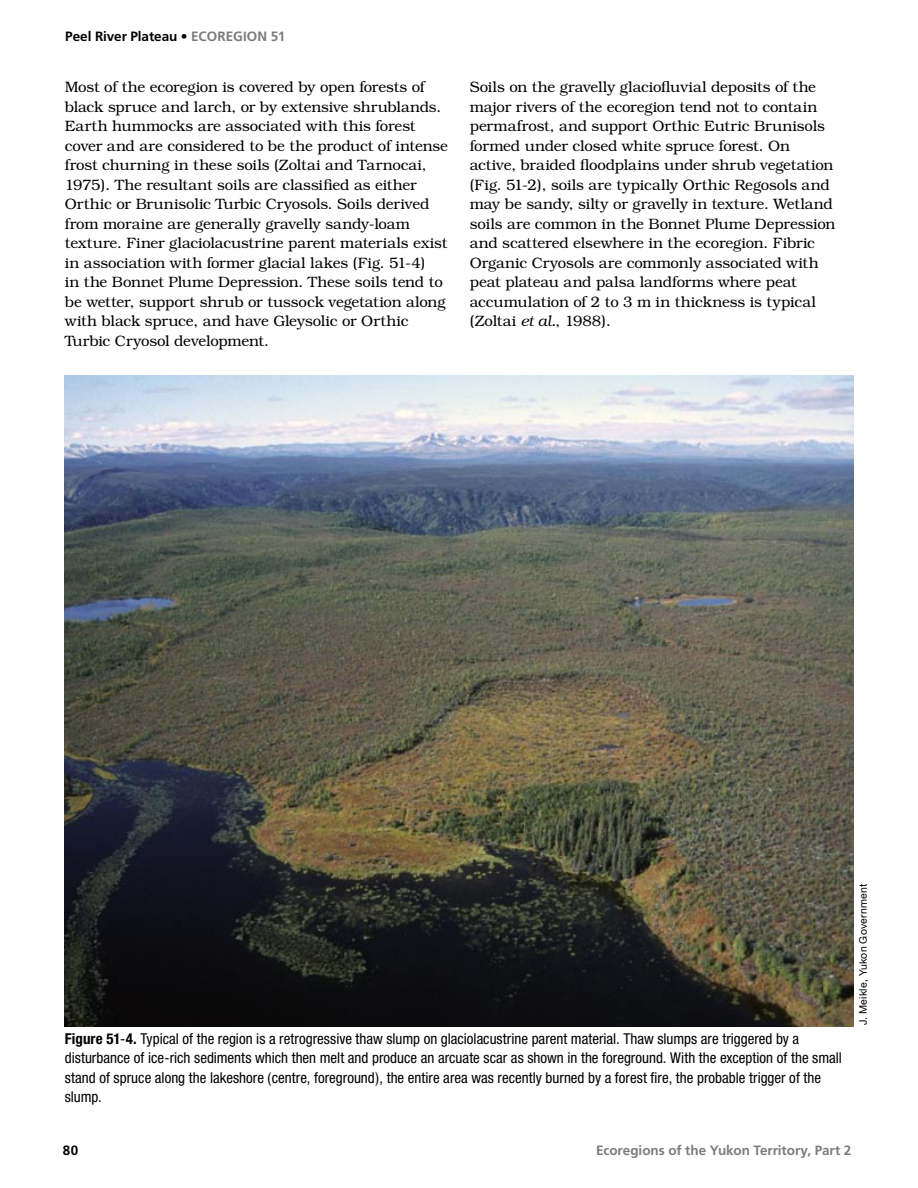
<style>
.page{position:relative;width:918px;height:1188px;background:#fff}
.page>*{position:absolute;margin:0;border:0;box-sizing:border-box;transform-origin:0 0}
.t1{font:300 15px/19.5px "Bookman";letter-spacing:-.005em;color:#000}
.t2{font:condensed 15px/19.5px "Helvetica Neue";color:#000}
.t3{font:700 13.5px "Frutiger";letter-spacing:-.005em;color:#7c7c7c}
.t4{font:700 13.5px "Frutiger";color:#000}
.t5{font:10.5px "Helvetica Neue";letter-spacing:.02em;color:#000}
.s1{color:#7c7c7c}
.s2{font-style:italic}
.s3{font-weight:700}
</style>
<div class="page">
<img style="left:65px;top:376px;width:788px;height:650px">
<p class="t4" style="left:65px;top:28px;width:221px">Peel River Plateau • <span class="s1">ECOREGION 51</span></p>
<p class="t1" style="left:65px;top:78px;width:385px">Most of the ecoregion is covered by open forests of black spruce and larch, or by extensive shrublands.<br>Earth hummocks are associated with this forest cover and are considered to be the product of intense frost churning in these soils (Zoltai and Tarnocai, 1975). The resultant soils are classified as either Orthic or Brunisolic Turbic Cryosols. Soils derived from moraine are generally gravelly sandy-loam texture. Finer glaciolacustrine parent materials exist in association with former glacial lakes (Fig. 51-4)<br>in the Bonnet Plume Depression. These soils tend to be wetter, support shrub or tussock vegetation along with black spruce, and have Gleysolic or Orthic Turbic Cryosol development.</p>
<p class="t1" style="left:470px;top:78px;width:367px">Soils on the gravelly glaciofluvial deposits of the major rivers of the ecoregion tend not to contain permafrost, and support Orthic Eutric Brunisols formed under closed white spruce forest. On active, braided floodplains under shrub vegetation (Fig. 51-2), soils are typically Orthic Regosols and may be sandy, silty or gravelly in texture. Wetland soils are common in the Bonnet Plume Depression and scattered elsewhere in the ecoregion. Fibric Organic Cryosols are commonly associated with peat plateau and palsa landforms where peat accumulation of 2 to 3 m in thickness is typical (Zoltai <span class="s2">et al.</span>, 1988).</p>
<p class="t2" style="left:65px;top:1028px;width:779px"><span class="s3">Figure 51</span>-<span class="s3">4.</span> Typical of the region is a retrogressive thaw slump on glaciolacustrine parent material. Thaw slumps are triggered by a disturbance of ice-rich sediments which then melt and produce an arcuate scar as shown in the foreground. With the exception of the small stand of spruce along the lakeshore (centre, foreground), the entire area was recently burned by a forest fire, the probable trigger of the slump.</p>
<p class="t5" style="left:857px;top:1025px;width:143px;rotate:-90deg">J. Meikle, Yukon Government</p>
<p class="t4" style="left:63px;top:1143px;width:17px">80</p>
<p class="t3" style="left:596px;top:1143px;width:257px">Ecoregions of the Yukon Territory, Part 2</p>
</div>
